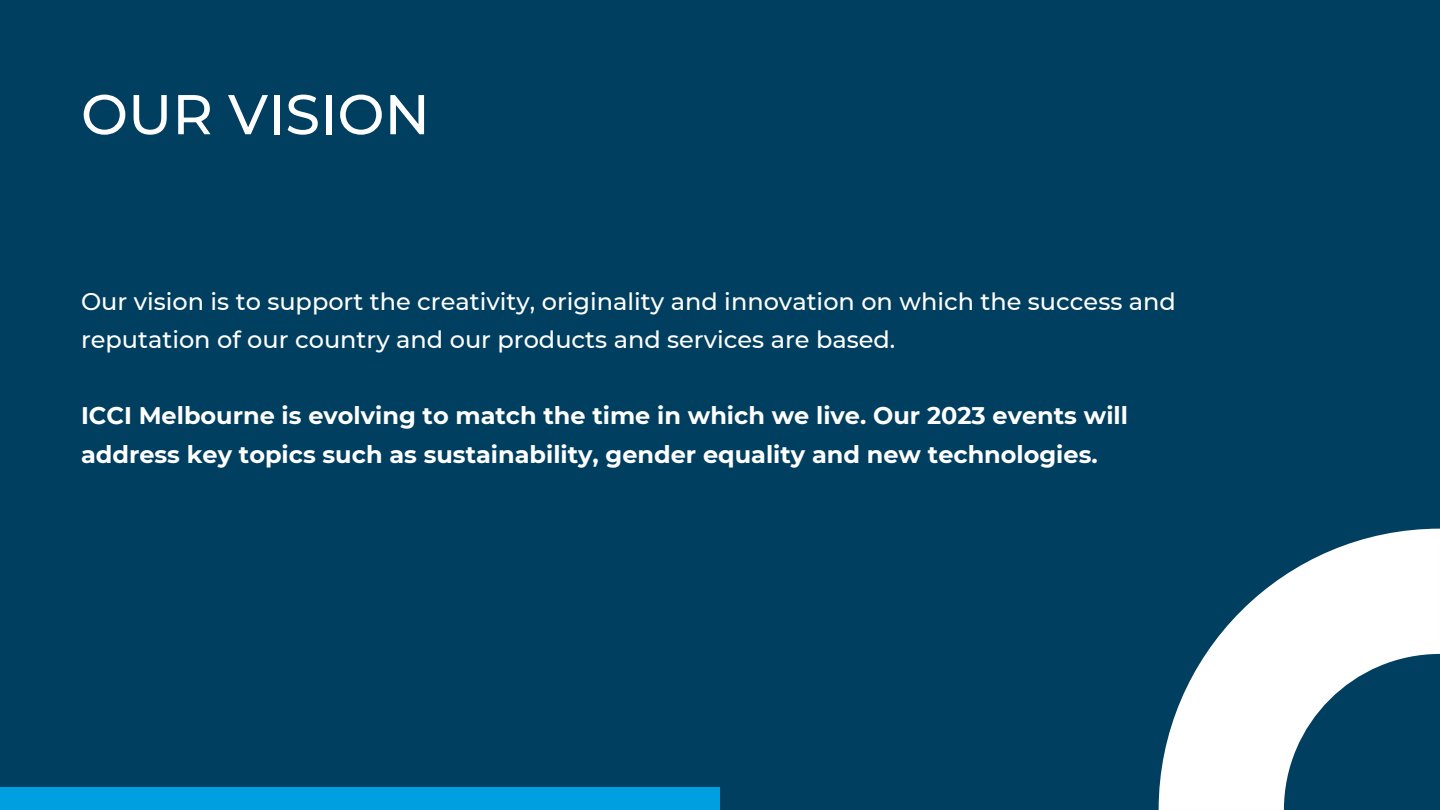
<style>
.page{position:relative;width:1440px;height:810px;background:#003f5f}
.page>*{position:absolute;margin:0;border:0;box-sizing:border-box;transform-origin:0 0}
.t1{font:500 56px "Montserrat";color:#fff}
.t2{font:700 24px/38.2px "Montserrat";color:#fff}
.t3{font:500 24px/38.2px "Montserrat";color:#fff}
</style>
<div class="page">
<div style="left:0;top:787px;width:720px;height:23px;background:#009fdf"></div>
<svg style="left:1159px;top:529px;width:281px;height:281px;fill:#fff"></svg>
<p class="t1" style="left:81px;top:80px;width:350px">OUR VISION</p>
<p class="t3" style="left:81px;top:282px;width:1096px">Our vision is to support the creativity, originality and innovation on which the success and reputation of our country and our products and services are based.</p>
<p class="t2" style="left:81px;top:397px;width:1049px">ICCI Melbourne is evolving to match the time in which we live. Our 2023 events will address key topics such as sustainability, gender equality and new technologies.</p>
</div>
